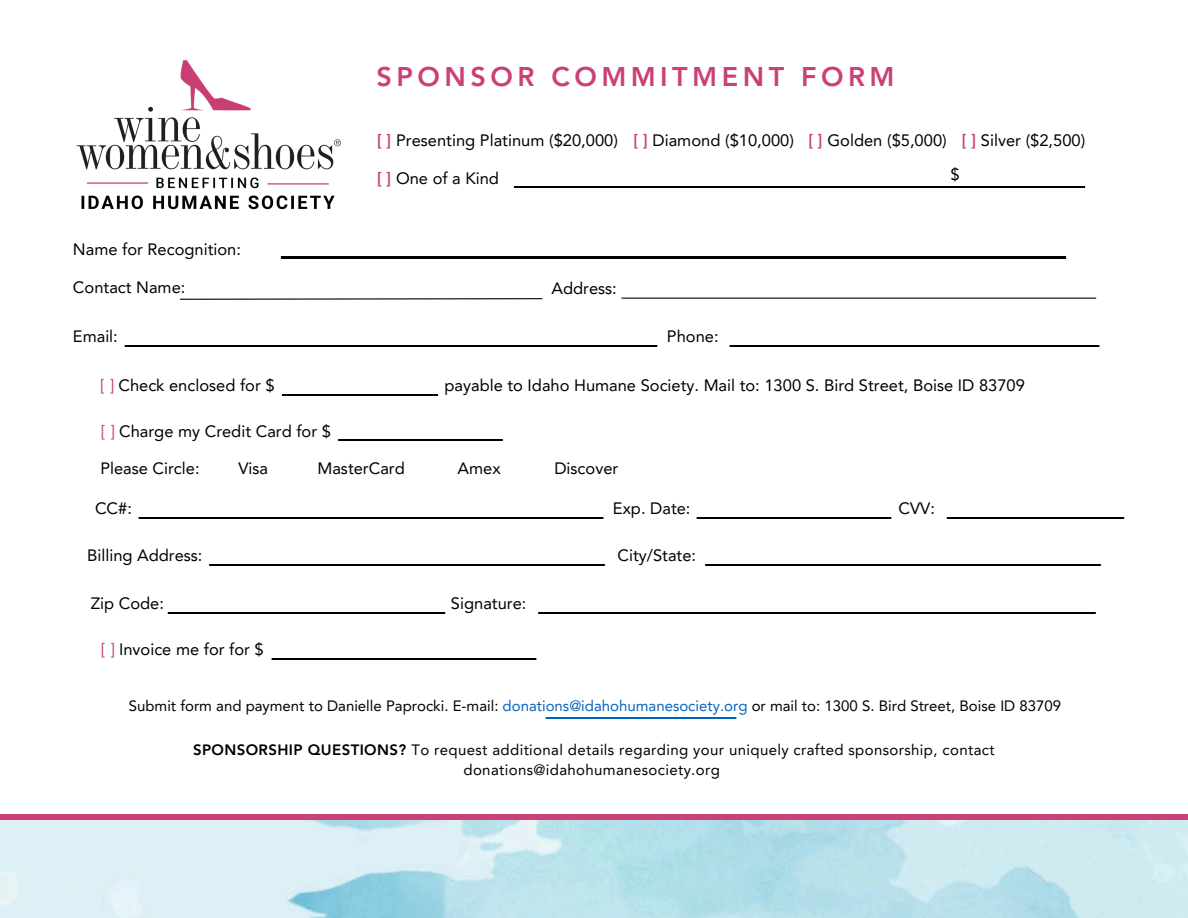
<style>
.page{position:relative;width:1188px;height:918px;background:#fff}
.page>*{position:absolute;margin:0;border:0;box-sizing:border-box;transform-origin:0 0}
.t1{font:800 27px "Avenir LT Pro";letter-spacing:.165em;color:#ca4077}
.t2{font:16.5px "Avenir LT Pro";color:#000}
.t3{font:15px/20.2px "Avenir LT Pro";letter-spacing:.025em;color:#000;text-align:center}
.t4{font:15px "Avenir LT Pro";color:#000}
.s1{color:#ca4077}
.s2{font-weight:800;color:#ca4077}
.s3{color:#0563c1}
.s4{font-weight:800}
</style>
<div class="page">
<img style="left:167px;top:612px;width:279px;height:1px">
<img style="left:281px;top:395px;width:158px;height:1px">
<img style="left:338px;top:440px;width:165px;height:1px">
<img style="left:271px;top:659px;width:266px;height:1px">
<img style="left:138px;top:518px;width:466px;height:1px">
<img style="left:209px;top:564px;width:396px;height:1px">
<img style="left:124px;top:345px;width:534px;height:1px">
<img style="left:545px;top:717px;width:192px;height:1px">
<img style="left:696px;top:518px;width:196px;height:1px">
<img style="left:280px;top:257px;width:787px;height:1px">
<img style="left:513px;top:186px;width:573px;height:1px">
<img style="left:538px;top:612px;width:558px;height:1px">
<img style="left:705px;top:564px;width:396px;height:1px">
<img style="left:729px;top:345px;width:371px;height:1px">
<img style="left:946px;top:518px;width:179px;height:1px">
<img style="left:0;top:820px;width:1188px;height:98px">
<div style="left:0;top:815px;width:1188px;height:5px;background:#ca4077"></div>
<svg style="left:179px;top:298px;width:364px;height:2px"></svg>
<hr style="left:622px;top:298px;width:474px;height:1px;background:#000">
<img style="left:76px;top:60px;width:265px;height:150px">
<h2 class="t1" style="left:377px;top:65px;width:520px">SPONSOR COMMITMENT FORM</h2>
<h1 class="t2" style="left:73px;top:242px;width:170px">Name for Recognition:</h1>
<h1 class="t2" style="left:73px;top:281px;width:114px">Contact Name:</h1>
<p class="t2" style="left:73px;top:329px;width:46px">Email:</p>
<p class="t2" style="left:101px;top:379px;width:175px"><span class="s1">[ ]</span> Check enclosed for $</p>
<p class="t2" style="left:377px;top:133px;width:242px"><span class="s2">[ ]</span> Presenting Platinum ($20,000)</p>
<p class="t2" style="left:377px;top:172px;width:123px"><span class="s2">[ ]</span> One of a Kind</p>
<p class="t2" style="left:634px;top:133px;width:162px"><span class="s2">[ ]</span> Diamond ($10,000)</p>
<p class="t2" style="left:808px;top:133px;width:140px"><span class="s2">[ ]</span> Golden ($5,000)</p>
<h2 class="t2" style="left:962px;top:133px;width:125px"><span class="s2">[ ]</span> Silver ($2,500)</h2>
<p class="t2" style="left:950px;top:168px;width:11px">$</p>
<p class="t2" style="left:552px;top:281px;width:67px">Address:</p>
<p class="t2" style="left:667px;top:329px;width:53px">Phone:</p>
<p class="t2" style="left:445px;top:379px;width:582px">payable to Idaho Humane Society. Mail to: 1300 S. Bird Street, Boise ID 83709</p>
<p class="t2" style="left:101px;top:424px;width:231px"><span class="s1">[ ]</span> Charge my Credit Card for $</p>
<p class="t2" style="left:100px;top:462px;width:101px">Please Circle:</p>
<p class="t2" style="left:239px;top:462px;width:31px">Visa</p>
<p class="t2" style="left:317px;top:462px;width:89px">MasterCard</p>
<p class="t2" style="left:458px;top:462px;width:45px">Amex</p>
<p class="t2" style="left:554px;top:462px;width:65px">Discover</p>
<p class="t2" style="left:95px;top:502px;width:38px">CC#:</p>
<p class="t2" style="left:613px;top:502px;width:79px">Exp. Date:</p>
<p class="t2" style="left:618px;top:548px;width:80px">City/State:</p>
<p class="t2" style="left:87px;top:548px;width:117px">Billing Address:</p>
<p class="t2" style="left:91px;top:596px;width:75px">Zip Code:</p>
<p class="t2" style="left:101px;top:643px;width:164px"><span class="s1">[ ]</span> Invoice me for for $</p>
<p class="t2" style="left:451px;top:596px;width:77px">Signature:</p>
<p class="t2" style="left:899px;top:502px;width:38px">CVV:</p>
<p class="t4" style="left:129px;top:700px;width:934px">Submit form and payment to Danielle Paprocki. E-mail: <span class="s3">donations@idahohumanesociety.org</span> or mail to: 1300 S. Bird Street, Boise ID 83709</p>
<p class="t3" style="left:193px;top:741px;width:803px"><span class="s4">SPONSORSHIP QUESTIONS?</span> To request additional details regarding your uniquely crafted sponsorship, contact donations@idahohumanesociety.org</p>
</div>
